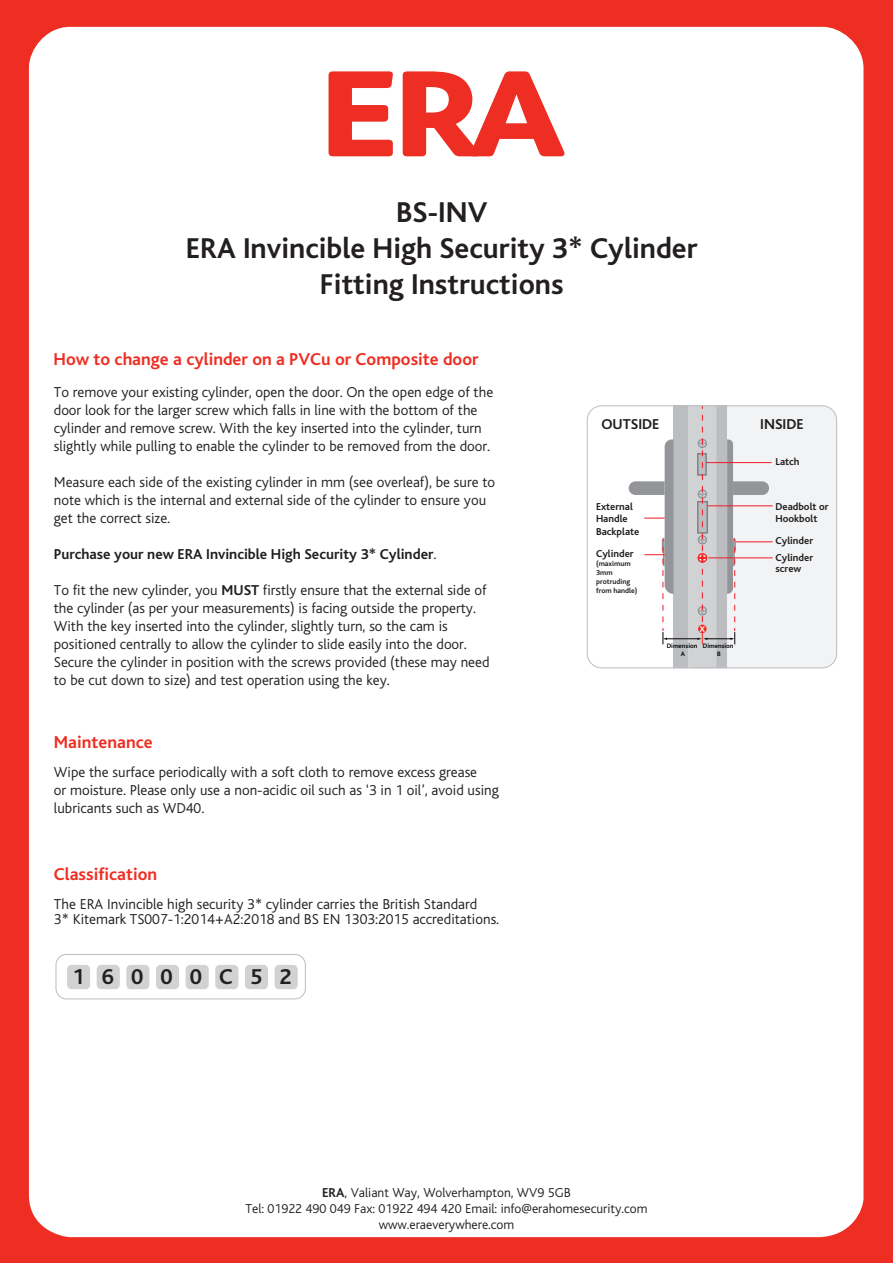
<style>
.page{position:relative;width:893px;height:1263px;background:#ee2e22}
.page>*{position:absolute;margin:0;border:0;box-sizing:border-box;transform-origin:0 0}
.t1{font:700 30px/36px "Bliss";color:#231f20;text-align:center}
.t2{font:700 22.5px "Bliss";letter-spacing:.76em;color:#231f20}
.t3{font:700 18px "Bliss";color:#ee2e22}
.t4{font:300 15px/18px "Bliss";color:#221e1f}
.t5{font:700 15px "Bliss";color:#221e1f}
.t6{font:700 15px "Bliss";color:#231f20}
.t7{font:300 13.5px/16.2px "Bliss";color:#231f20;text-align:center}
.t8{font:700 10.5px/12.6px "Bliss";color:#231f20}
.t9{font:700 9px "Bliss";color:#fff}
.t10{font:700 7.5px/9px "Bliss";color:#231f20}
.t11{font:700 6.75px/8.1px "Bliss";color:#040503;text-align:center}
.s1{font-weight:300}
.s2{font-weight:700}
</style>
<div class="page">
<div style="left:29px;top:27px;width:834px;height:1210px;background:#fff"></div>
<svg style="left:329px;top:71px;width:64px;height:85px"></svg>
<svg style="left:403px;top:71px;width:161px;height:85px"></svg>
<div style="left:67px;top:965px;width:23px;height:24px;background:#d1d2d4;border-radius:4px"></div>
<div style="left:97px;top:965px;width:23px;height:24px;background:#d1d2d4;border-radius:4px"></div>
<div style="left:126px;top:965px;width:23px;height:24px;background:#d1d2d4;border-radius:4px"></div>
<div style="left:156px;top:965px;width:23px;height:24px;background:#d1d2d4;border-radius:4px"></div>
<div style="left:186px;top:965px;width:23px;height:24px;background:#d1d2d4;border-radius:4px"></div>
<div style="left:215px;top:965px;width:23px;height:24px;background:#d1d2d4;border-radius:4px"></div>
<div style="left:245px;top:965px;width:23px;height:24px;background:#d1d2d4;border-radius:4px"></div>
<div style="left:275px;top:965px;width:23px;height:24px;background:#d1d2d4;border-radius:4px"></div>
<hr style="left:689px;top:398px;width:1px;height:275px;background:#fff">
<hr style="left:715px;top:398px;width:1px;height:275px;background:#fff">
<div style="left:727px;top:406px;width:110px;height:262px;background:#f2f3f4"></div>
<hr style="left:707px;top:505px;width:66px;height:1px;background:#ee1c28">
<hr style="left:736px;top:541px;width:37px;height:1px;background:#ee1c28">
<hr style="left:708px;top:557px;width:65px;height:1px;background:#ee1c28">
<hr style="left:706px;top:462px;width:66px;height:1px;background:#ee1c28">
<div style="left:587px;top:405px;width:250px;height:263px;border:1px solid #bcbdc0;border-radius:14px"></div>
<svg style="left:629px;top:405px;width:140px;height:263px"></svg>
<div style="left:56px;top:954px;width:250px;height:45px;border:1px solid #bcbdc0;border-radius:11px"></div>
<h1 class="t1" style="left:186px;top:195px;width:513px">BS-INV<br>ERA Invincible High Security 3* Cylinder<br>Fitting Instructions</h1>
<p class="t3" style="left:54px;top:350px;width:427px">How to change a cylinder on a PVCu or Composite door</p>
<p class="t4" style="left:54px;top:383px;width:441px">To remove your existing cylinder, open the door. On the open edge of the door look for the larger screw which falls in line with the bottom of the cylinder and remove screw. With the key inserted into the cylinder, turn slightly while pulling to enable the cylinder to be removed from the door.</p>
<p class="t4" style="left:54px;top:473px;width:443px">Measure each side of the existing cylinder in mm (see overleaf), be sure to note which is the internal and external side of the cylinder to ensure you get the correct size.</p>
<p class="t5" style="left:54px;top:546px;width:384px">Purchase your new ERA Invincible High Security 3* Cylinder<span class="s1">.</span></p>
<p class="t4" style="left:54px;top:581px;width:437px">To fit the new cylinder, you <span class="s2">MUST</span> firstly ensure that the external side of the cylinder (as per your measurements) is facing outside the property.<br>With the key inserted into the cylinder, slightly turn, so the cam is positioned centrally to allow the cylinder to slide easily into the door.<br>Secure the cylinder in position with the screws provided (these may need to be cut down to size) and test operation using the key.</p>
<p class="t3" style="left:54px;top:733px;width:100px">Maintenance</p>
<p class="t4" style="left:54px;top:763px;width:446px">Wipe the surface periodically with a soft cloth to remove excess grease<br>or moisture. Please only use a non-acidic oil such as ‘3 in 1 oil’, avoid using lubricants such as WD40.</p>
<p class="t3" style="left:54px;top:865px;width:105px">Classification</p>
<p class="t4" style="left:54px;top:896px;width:447px;line-height:15px">The ERA Invincible high security 3* cylinder carries the British Standard<br>3* Kitemark TS007-1:2014+A2:2018 and BS EN 1303:2015 accreditations.</p>
<h2 class="t2" style="left:72px;top:965px;width:221px">16000C52</h2>
<p class="t6" style="left:601px;top:416px;width:60px">OUTSIDE</p>
<p class="t6" style="left:760px;top:416px;width:45px">INSIDE</p>
<p class="t8" style="left:596px;top:500px;width:45px">External<br>Handle<br>Backplate</p>
<p class="t8" style="left:596px;top:547px;width:39px">Cylinder</p>
<p class="t10" style="left:596px;top:559px;width:43px">(maximum<br>3mm protruding from handle)</p>
<p class="t9" style="left:700px;top:624px;width:7px">X</p>
<p class="t11" style="left:667px;top:642px;width:32px">Dimension<br>A</p>
<p class="t11" style="left:703px;top:642px;width:32px">Dimension<br>B</p>
<p class="t8" style="left:775px;top:456px;width:26px">Latch</p>
<p class="t8" style="left:775px;top:500px;width:55px">Deadbolt or<br>Hookbolt</p>
<p class="t8" style="left:775px;top:534px;width:39px">Cylinder</p>
<p class="t8" style="left:775px;top:553px;width:39px;line-height:11.1px">Cylinder screw</p>
<p class="t7" style="left:245px;top:1185px;width:404px"><span class="s2">ERA</span>, Valiant Way, Wolverhampton, WV9 5GB<br>Tel: 01922 490 049 Fax: 01922 494 420 Email: info@erahomesecurity.com www.eraeverywhere.com</p>
</div>
